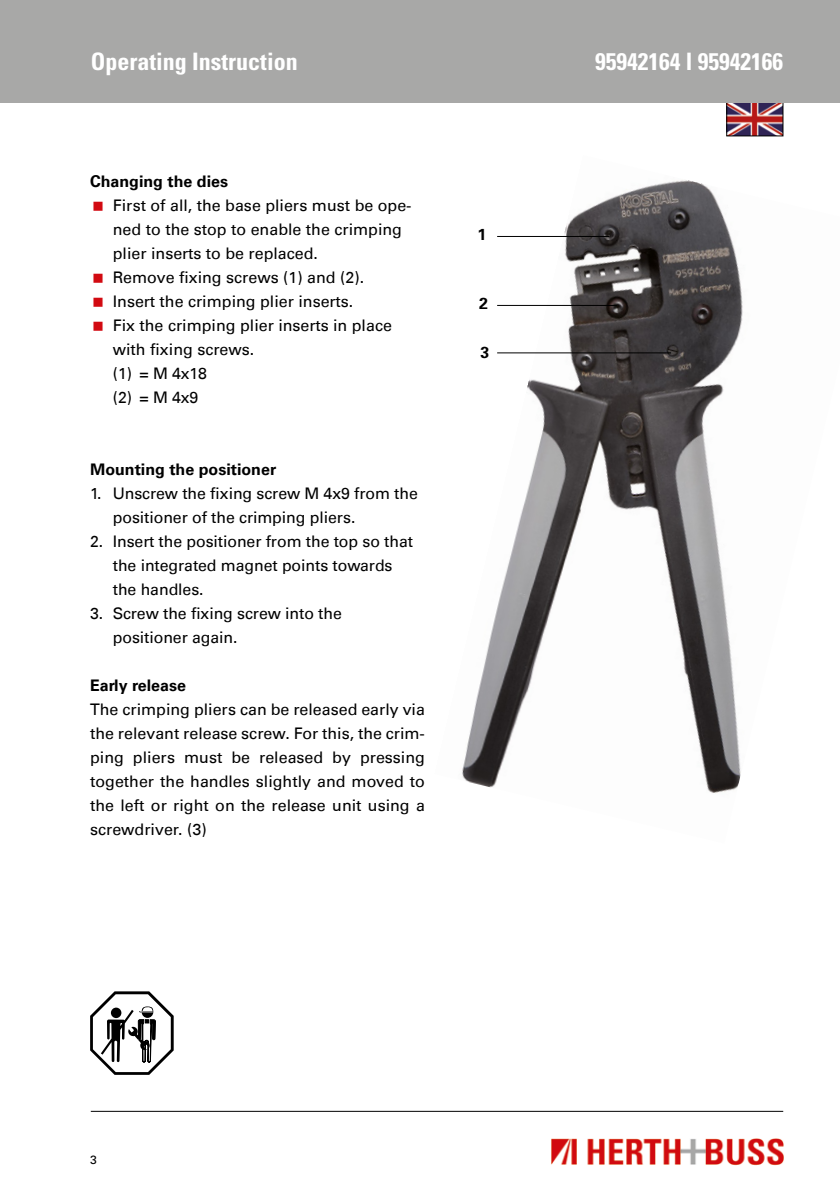
<style>
.page{position:relative;width:840px;height:1191px;background:#fff}
.page>*{position:absolute;margin:0;border:0;box-sizing:border-box;transform-origin:0 0}
.t1{font:700 condensed 24px "Univers";color:#fff}
.t2{font:16px/24px "Univers Com 55 Roman";color:#000}
.t3{font:700 16px "Univers Com 65";color:#000}
.t4{font:700 16px "Univers";color:#000}
.t5{font:12px "Univers";color:#000}
</style>
<div class="page">
<img style="left:728px;top:104px;width:52px;height:30px">
<div style="left:726px;top:102px;width:56px;height:34px;border:1px solid #000"></div>
<div style="left:0;top:0;width:839px;height:102px;background:#a8a8a7"></div>
<img style="left:551px;top:1138px;width:233px;height:28px">
<hr style="left:91px;top:1111px;width:691px;height:1px;background:#000">
<img style="left:462px;top:180px;width:281px;height:613px">
<svg style="left:90px;top:991px;width:83px;height:83px"></svg>
<hr style="left:497px;top:236px;width:111px;height:1px;background:#000">
<hr style="left:497px;top:305px;width:119px;height:1px;background:#000">
<hr style="left:497px;top:352px;width:173px;height:1px;background:#000">
<h1 class="t1" style="left:91px;top:47px;width:208px">Operating Instruction</h1>
<h1 class="t1" style="left:595px;top:47px;width:189px">95942164 l 95942166</h1>
<p class="t3" style="left:90px;top:171px;width:139px">Changing the dies</p>
<p class="t2" style="left:113px;top:193px;width:300px">First of all, the base pliers must be ope&shy;ned to the stop to enable the crimping plier inserts to be replaced.<br>Remove fixing screws (1) and (2).<br>Insert the crimping plier inserts.<br>Fix the crimping plier inserts in place with fixing screws.<br>(1) = M 4x18<br>(2) = M 4x9</p>
<p class="t3" style="left:90px;top:459px;width:187px">Mounting the positioner</p>
<p class="t2" style="left:113px;top:481px;width:306px;text-indent:-23px">1. Unscrew the fixing screw M 4x9 from the positioner of the crimping pliers.</p>
<p class="t2" style="left:113px;top:529px;width:301px;text-indent:-23px">2. Insert the positioner from the top so that the integrated magnet points towards the handles.</p>
<p class="t2" style="left:113px;top:601px;width:230px;text-indent:-23px">3. Screw the fixing screw into the positioner again.</p>
<p class="t3" style="left:90px;top:675px;width:97px">Early release</p>
<p class="t2" style="left:90px;top:697px;width:336px;text-align:justify">The crimping pliers can be released early via the relevant release screw. For this, the crim&shy;ping pliers must be released by pressing together the handles slightly and moved to the left or right on the release unit using a screwdriver. (3)</p>
<p class="t4" style="left:477px;top:224px;width:10px">1</p>
<p class="t4" style="left:479px;top:293px;width:10px">2</p>
<p class="t4" style="left:480px;top:342px;width:10px">3</p>
<p class="t5" style="left:90px;top:1151px;width:8px">3</p>
</div>
